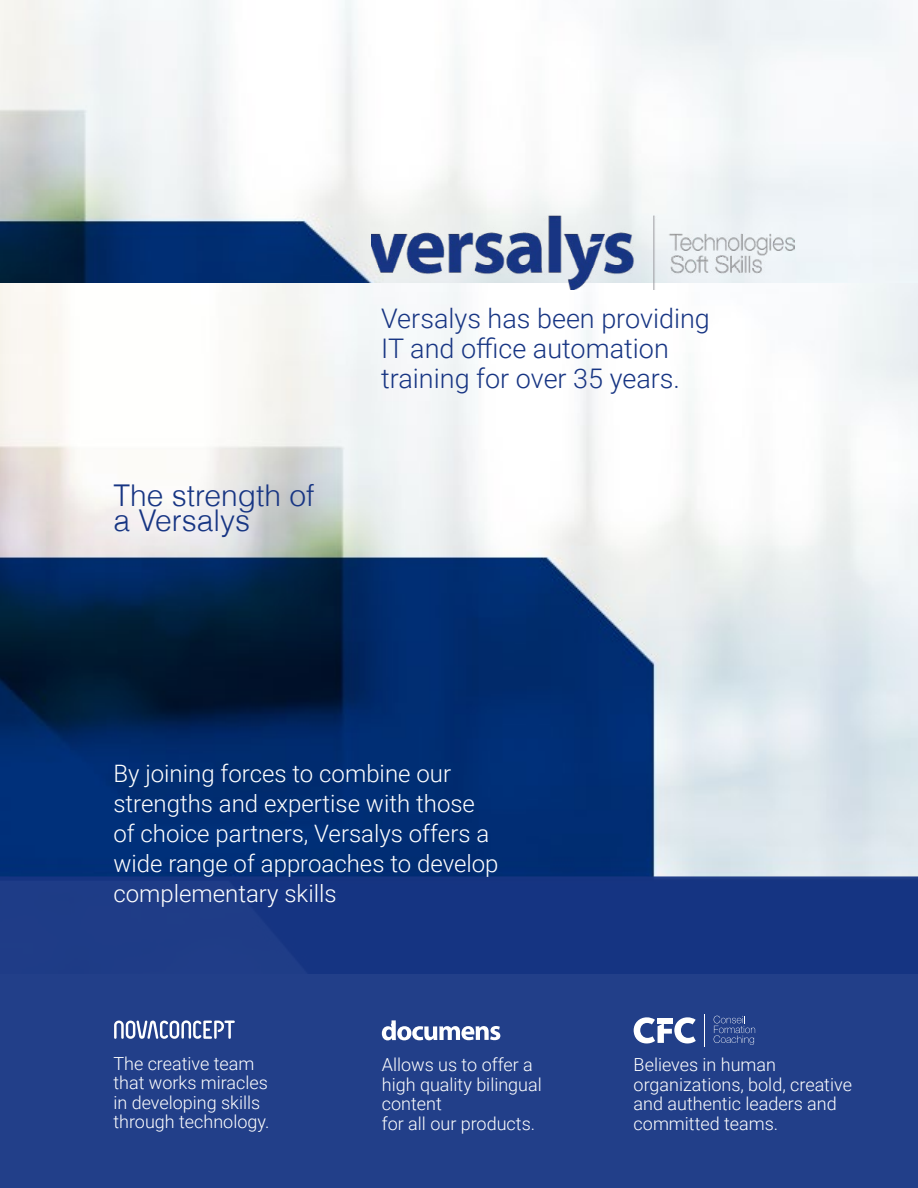
<style>
.page{position:relative;width:918px;height:1188px;background:#fff}
.page>*{position:absolute;margin:0;border:0;box-sizing:border-box;transform-origin:0 0}
.t1{font:300 30px/25.5px "Helvetica";color:#173583}
.t2{font:300 27px/30px "Roboto";color:#173583}
.t3{font:300 24px/30px "Roboto";color:#fff}
.t4{font:300 18px/19.5px "Roboto";color:#fff}
</style>
<div class="page">
<img style="left:0;top:0;width:918px;height:876px">
<svg style="left:0;top:876px;width:918px;height:312px;background:#1e3c87"></svg>
<svg style="left:714px;top:1016px;width:41px;height:29px"></svg>
<hr style="left:704px;top:1014px;width:1px;height:33px;background:#fff">
<svg style="left:634px;top:1017px;width:62px;height:27px"></svg>
<svg style="left:382px;top:1020px;width:118px;height:20px"></svg>
<svg style="left:114px;top:1020px;width:121px;height:19px"></svg>
<img style="left:371px;top:215px;width:424px;height:75px">
<h1 class="t1" style="left:113px;top:481px;width:203px">The strength of a Versalys</h1>
<h2 class="t2" style="left:381px;top:303px;width:330px">Versalys has been providing<br>IT and office automation training for over 35 years.</h2>
<h3 class="t3" style="left:113px;top:758px;width:387px">By joining forces to combine our strengths and expertise with those of choice partners, Versalys offers a wide range of approaches to develop complementary skills</h3>
<p class="t4" style="left:113px;top:1053px;width:157px">The creative team that works miracles in developing skills through technology.</p>
<p class="t4" style="left:382px;top:1054px;width:162px">Allows us to offer a high quality bilingual content<br>for all our products.</p>
<p class="t4" style="left:634px;top:1054px;width:220px">Believes in human organizations, bold, creative and authentic leaders and committed teams.</p>
</div>
